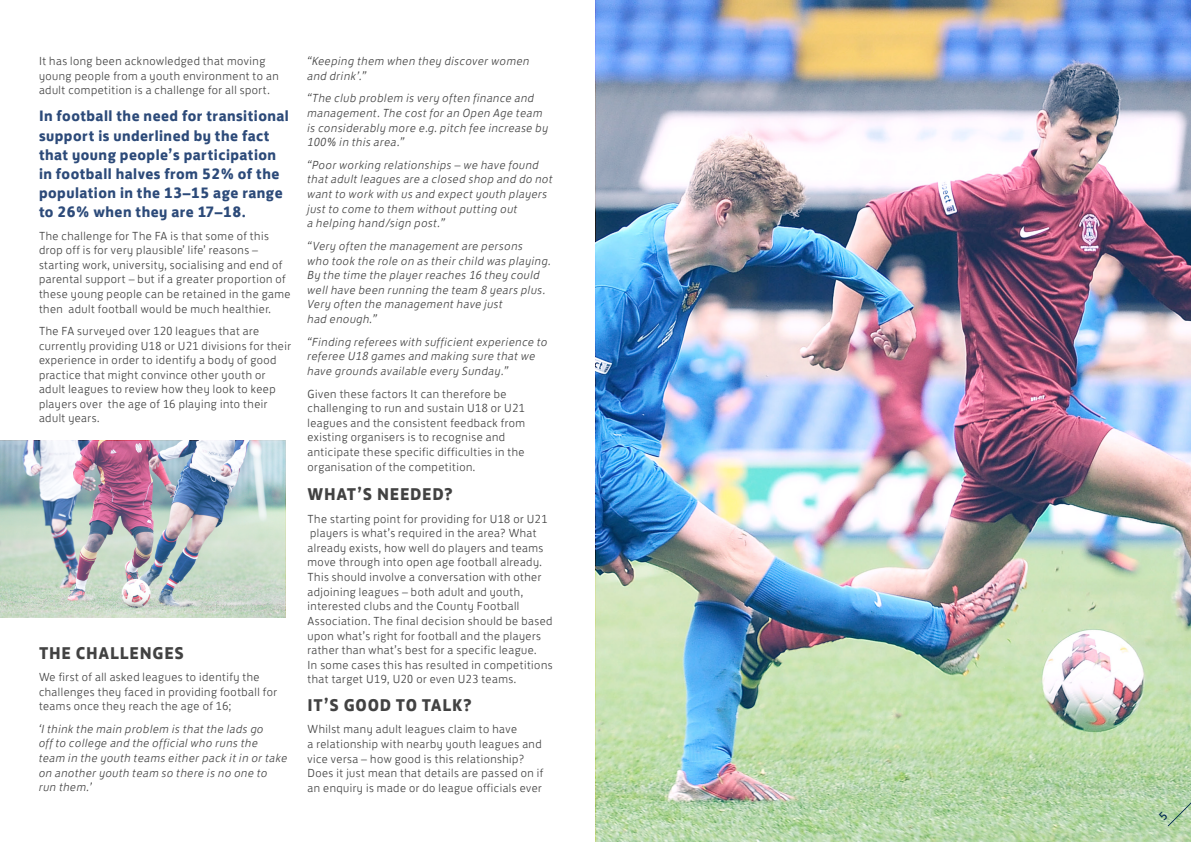
<style>
.page{position:relative;width:1191px;height:842px;background:#fff}
.page>*{position:absolute;margin:0;border:0;box-sizing:border-box;transform-origin:0 0}
.t1{font:700 17.5px "FS Jack";letter-spacing:.04em;color:#424242}
.t2{font:700 15.5px/19.2px "FS Jack";letter-spacing:.03em;color:#2c4a79}
.t3{font:300 12px/14.6px "FS Jack";letter-spacing:.04em;color:#424242}
.t4{font:italic 300 12px/14.6px "FS Jack";letter-spacing:.04em;color:#424242}
</style>
<div class="page">
<img style="left:596px;top:0;width:595px;height:842px">
<img style="left:0;top:441px;width:285px;height:176px">
<svg style="left:1158px;top:791px;width:33px;height:35px"></svg>
<p class="t3" style="left:39px;top:53px;width:241px">It has long been acknowledged that moving young people from a youth environment to an adult competition is a challenge for all sport.</p>
<p class="t2" style="left:39px;top:105px;width:251px">In football the need for transitional support is underlined by the fact that young people’s participation in football halves from 52% of the population in the 13–15 age range to 26% when they are 17–18.</p>
<p class="t3" style="left:39px;top:227px;width:253px">The challenge for The FA is that some of this drop off is for very plausible’ life’ reasons – starting work, university, socialising and end of parental support – but if a greater proportion of these young people can be retained in the game then adult football would be much healthier.</p>
<p class="t3" style="left:39px;top:323px;width:253px">The FA surveyed over 120 leagues that are currently providing u 18 or u21 divisions for their experience in order to identify a body of good practice that might convince other youth or adult leagues to review how they look to keep players over the age of 16 playing into their adult years.</p>
<h1 class="t1" style="left:39px;top:638px;width:146px">The Challenges</h1>
<p class="t3" style="left:39px;top:669px;width:239px">We first of all asked leagues to identify the challenges they faced in providing football for teams once they reach the age of 16;</p>
<p class="t4" style="left:39px;top:721px;width:250px">‘I think the main problem is that the lads go<br>off to college and the official who runs the<br>team in the youth teams either pack it in or take on another youth team so there is no one to run them.’</p>
<p class="t4" style="left:307px;top:53px;width:223px">“Keeping them when they discover women and drink’.”</p>
<p class="t4" style="left:307px;top:90px;width:242px">“The club problem is very often finance and management. The cost for an Open Age team is considerably more e.g. pitch fee increase by 100% in this area.”</p>
<p class="t4" style="left:307px;top:157px;width:247px">“Poor working relationships – we have found that adult leagues are a closed shop and do not want to work with us and expect youth players just to come to them without putting out<br>a helping hand/sign post.”</p>
<p class="t4" style="left:307px;top:238px;width:245px">“Very often the management are persons<br>who took the role on as their child was playing.<br>By the time the player reaches 16 they could well have been running the team 8 years plus.<br>Very often the management have just<br>had enough.”</p>
<p class="t4" style="left:307px;top:333px;width:241px">“Finding referees with sufficient experience to referee U18 games and making sure that we have grounds available every Sunday.”</p>
<p class="t3" style="left:307px;top:385px;width:219px">Given these factors It can therefore be challenging to run and sustain u 18 or U21 leagues and the consistent feedback from existing organisers is to recognise and anticipate these specific difficulties in the organisation of the competition.</p>
<h1 class="t1" style="left:307px;top:479px;width:147px">What’s needed?</h1>
<p class="t3" style="left:307px;top:510px;width:246px">The starting point for providing for U18 or U21 players is what’s required in the area? What already exists, how well do players and teams move through into open age football already.<br>This should involve a conversation with other adjoining leagues – both adult and youth, interested clubs and the County Football Association. The final decision should be based upon what’s right for football and the players rather than what’s best for a specific league.<br>In some cases this has resulted in competitions that target U19, U20 or even U23 teams.</p>
<h1 class="t1" style="left:307px;top:690px;width:166px">It’s good to talk?</h1>
<p class="t3" style="left:307px;top:721px;width:237px">Whilst many adult leagues claim to have<br>a relationship with nearby youth leagues and vice versa – how good is this relationship?<br>Does it just mean that details are passed on if an enquiry is made or do league officials ever</p>
</div>
